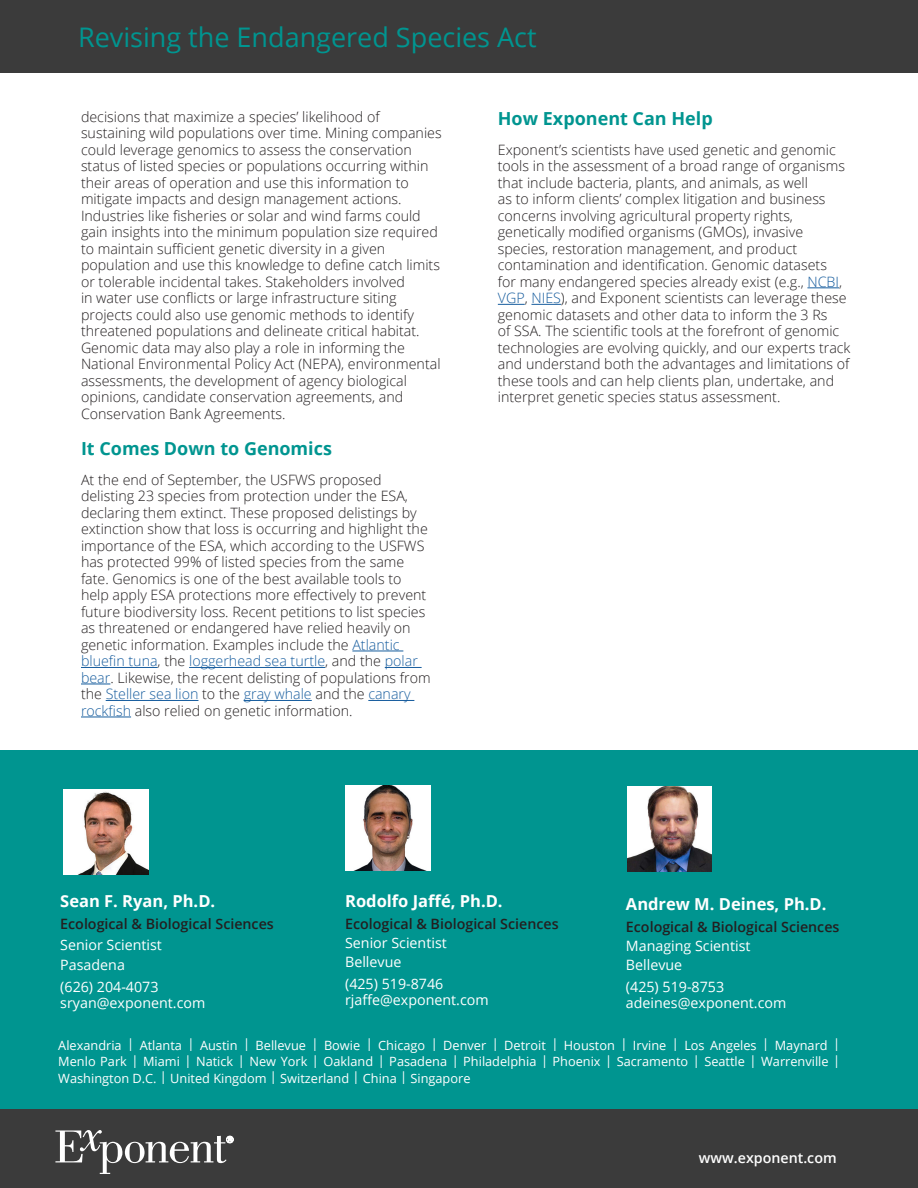
<style>
.page{position:relative;width:918px;height:1188px;background:#fff}
.page>*{position:absolute;margin:0;border:0;box-sizing:border-box;transform-origin:0 0}
.TL_title{font:27px "Open Sans";color:#009590}
.header_-_teal{font:700 18px "Open Sans";color:#009590}
.name{font:700 16.5px "Open Sans";color:#fff}
.main_text{font:300 14.25px/16.5px "Open Sans";color:#231f20}
.phone___email{font:14.25px/16.5px "Open Sans";color:#fff}
.title___location{font:14.25px "Open Sans";color:#fff}
.name-2{font:600 14.25px "Open Sans";color:#231f20}
.practice_group{font:600 14.25px "Open Sans";color:#231f20}
.title___location-2{font:600 14.25px "Open Sans";color:#231f20}
.practice_group-2{font:600 14.25px "Open Sans";color:#fff}
.office_locations{font:12.75px/16.5px "Open Sans";color:#fff;text-align:justify}
.s1{color:#175d9e}
</style>
<div class="page">
<div style="left:0;top:0;width:918px;height:72px;background:#3b3b3b"></div>
<hr style="left:352px;top:651px;width:51px;height:1px;background:#175d9e">
<hr style="left:81px;top:667px;width:77px;height:1px;background:#175d9e">
<hr style="left:189px;top:667px;width:136px;height:1px;background:#175d9e">
<hr style="left:385px;top:667px;width:37px;height:1px;background:#175d9e">
<svg style="left:81px;top:684px;width:29px;height:1px"></svg>
<hr style="left:106px;top:700px;width:92px;height:1px;background:#175d9e">
<hr style="left:244px;top:700px;width:68px;height:1px;background:#175d9e">
<hr style="left:368px;top:700px;width:46px;height:1px;background:#175d9e">
<hr style="left:81px;top:717px;width:50px;height:1px;background:#175d9e">
<div style="left:0;top:1107px;width:918px;height:81px;background:#3b3b3b"></div>
<svg style="left:55px;top:1130px;width:178px;height:44px"></svg>
<div style="left:0;top:750px;width:918px;height:358px;background:#009590"></div>
<img style="left:63px;top:789px;width:86px;height:85px">
<img style="left:345px;top:785px;width:84px;height:86px">
<hr style="left:807px;top:287px;width:32px;height:1px;background:#175d9e">
<svg style="left:498px;top:304px;width:27px;height:1px"></svg>
<hr style="left:531px;top:304px;width:30px;height:1px;background:#175d9e">
<img style="left:627px;top:786px;width:84px;height:86px">
<p class="TL_title" style="left:78px;top:18px;width:460px">Revising the Endangered Species Act</p>
<p class="main_text" style="left:81px;top:108px;width:362px">decisions that maximize a species’ likelihood of sustaining wild populations over time. Mining companies could leverage genomics to assess the conservation status of listed species or populations occurring within their areas of operation and use this information to mitigate impacts and design management actions.<br>Industries like fisheries or solar and wind farms could gain insights into the minimum population size required to maintain sufficient genetic diversity in a given population and use this knowledge to define catch limits or tolerable incidental takes. Stakeholders involved<br>in water use conflicts or large infrastructure siting projects could also use genomic methods to identify threatened populations and delineate critical habitat.<br>Genomic data may also play a role in informing the National Environmental Policy Act (NEPA), environmental assessments, the development of agency biological opinions, candidate conservation agreements, and Conservation Bank Agreements.</p>
<p class="header_-_teal" style="left:81px;top:436px;width:253px">It Comes Down to Genomics</p>
<p class="main_text" style="left:81px;top:471px;width:351px">At the end of September, the USFWS proposed delisting 23 species from protection under the ESA, declaring them extinct. These proposed delistings by extinction show that loss is occurring and highlight the importance of the ESA, which according to the USFWS has protected 99% of listed species from the same fate. Genomics is one of the best available tools to help apply ESA protections more effectively to prevent future biodiversity loss. Recent petitions to list species as threatened or endangered have relied heavily on genetic information. Examples include the <span class="s1">Atlantic bluefin tuna</span>, the <span class="s1">loggerhead sea turtle</span>, and the <span class="s1">polar bear</span>. Likewise, the recent delisting of populations from the <span class="s1">Steller sea lion</span> to the <span class="s1">gray whale</span> and the <span class="s1">canary rockfish</span> also relied on genetic information.</p>
<p class="header_-_teal" style="left:498px;top:106px;width:216px">How Exponent Can Help</p>
<p class="main_text" style="left:498px;top:141px;width:354px">Exponent’s scientists have used genetic and genomic tools in the assessment of a broad range of organisms that include bacteria, plants, and animals, as well<br>as to inform clients’ complex litigation and business concerns involving agricultural property rights, genetically modified organisms (GMOs), invasive species, restoration management, and product contamination and identification. Genomic datasets<br>for many endangered species already exist (e.g., <span class="s1">NCBI</span>, <span class="s1">VGP</span>, <span class="s1">NIES</span>), and Exponent scientists can leverage these genomic datasets and other data to inform the 3 Rs<br>of SSA. The scientific tools at the forefront of genomic technologies are evolving quickly, and our experts track and understand both the advantages and limitations of these tools and can help clients plan, undertake, and interpret genetic species status assessment.</p>
<p class="name" style="left:60px;top:889px;width:156px">Sean F. Ryan, Ph.D.</p>
<p class="name-2" style="left:60px;top:914px;width:215px">Ecological &amp; Biological Sciences</p>
<p class="title___location" style="left:60px;top:935px;width:103px">Senior Scientist</p>
<p class="title___location" style="left:60px;top:955px;width:66px">Pasadena</p>
<p class="phone___email" style="left:60px;top:978px;width:147px">(626) 204-4073 sryan@exponent.com</p>
<p class="name" style="left:345px;top:889px;width:159px">Rodolfo Jaffé, Ph.D.</p>
<p class="practice_group" style="left:345px;top:914px;width:215px">Ecological &amp; Biological Sciences</p>
<p class="title___location" style="left:345px;top:933px;width:103px">Senior Scientist</p>
<p class="title___location" style="left:345px;top:952px;width:58px">Bellevue</p>
<p class="phone___email" style="left:345px;top:975px;width:145px">(425) 519-8746 rjaffe@exponent.com</p>
<p class="name" style="left:626px;top:892px;width:202px">Andrew M. Deines, Ph.D.</p>
<p class="title___location-2" style="left:626px;top:917px;width:215px">Ecological &amp; Biological Sciences</p>
<p class="title___location" style="left:626px;top:936px;width:126px">Managing Scientist</p>
<p class="title___location" style="left:626px;top:955px;width:58px">Bellevue</p>
<p class="phone___email" style="left:626px;top:978px;width:162px">(425) 519-8753 adeines@exponent.com</p>
<p class="office_locations" style="left:58px;top:1036px;width:783px">Alexandria | Atlanta | Austin | Bellevue | Bowie | Chicago | Denver | Detroit | Houston | Irvine | Los Angeles | Maynard | Menlo Park | Miami | Natick | New York | Oakland | Pasadena | Philadelphia | Phoenix | Sacramento | Seattle | Warrenville | Washington D.C. | United Kingdom | Switzerland | China | Singapore</p>
<p class="practice_group-2" style="left:699px;top:1148px;width:139px">www.exponent.com</p>
</div>
